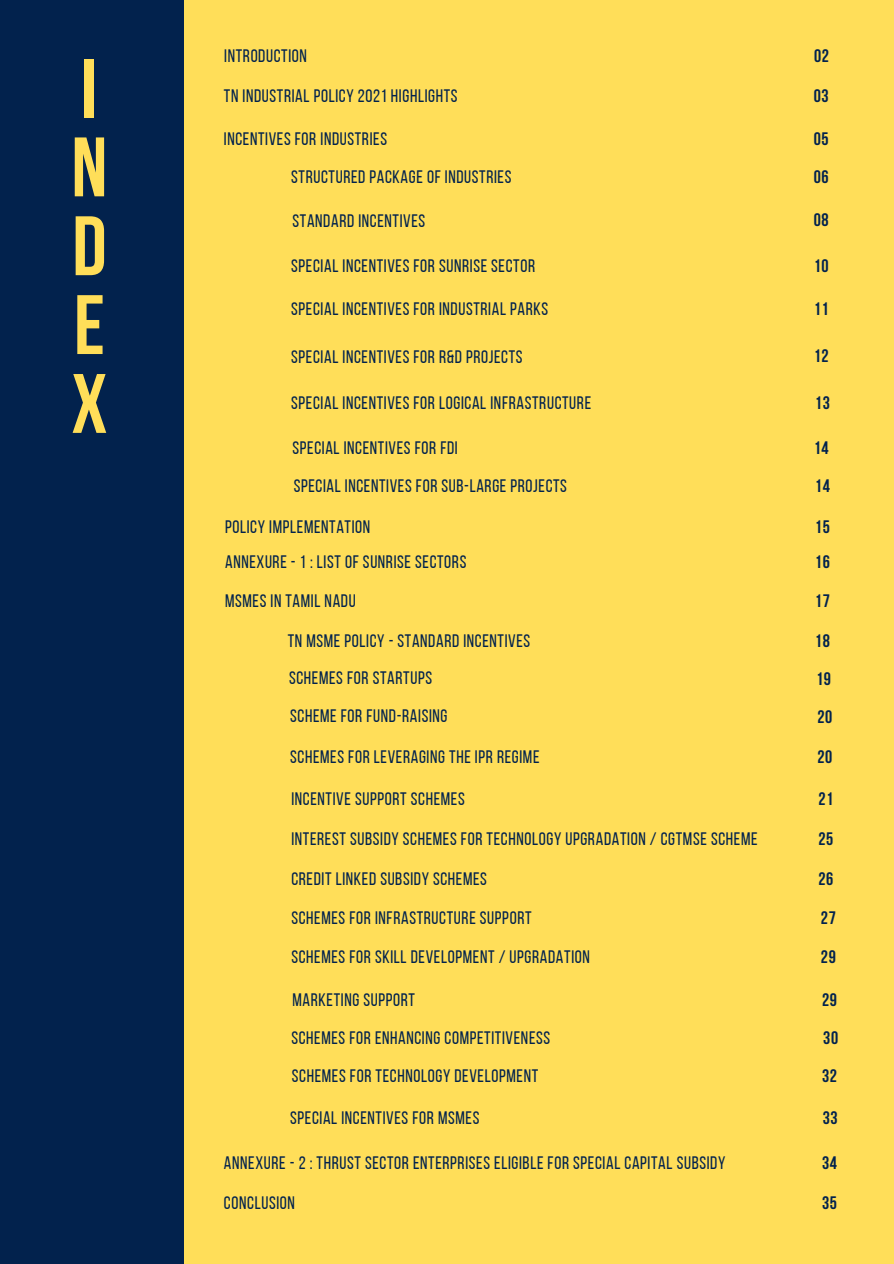
<style>
.page{position:relative;width:894px;height:1264px;background:#fff}
.page>*{position:absolute;margin:0;border:0;box-sizing:border-box;transform-origin:0 0}
.t1{font:700 84px/78.8px "Bebas Neue";color:#ffde59;text-align:justify}
.t2{font:18px "Bebas Neue";letter-spacing:.035em;color:#02224d}
.t3{font:700 18px "Bebas Neue";letter-spacing:.035em;color:#02224d}
</style>
<div class="page">
<div style="left:0;top:0;width:893px;height:1263px;background:#ffde59"></div>
<div style="left:0;top:0;width:184px;height:1263px;background:#02224d"></div>
<h1 class="t1" style="left:71px;top:57px;width:38px">I N D E X</h1>
<p class="t2" style="left:224px;top:48px;width:84px">INTRODUCTION</p>
<p class="t2" style="left:224px;top:89px;width:235px">TN INDUSTRIAL POLICY 2021 HIGHLIGHTS</p>
<p class="t2" style="left:224px;top:132px;width:164px">INCENTIVES FOR INDUSTRIES</p>
<p class="t2" style="left:291px;top:170px;width:222px">STRUCTURED PACKAGE OF INDUSTRIES</p>
<p class="t2" style="left:292px;top:213px;width:134px">STANDARD INCENTIVES</p>
<p class="t2" style="left:291px;top:258px;width:245px">SPECIAL INCENTIVES FOR SUNRISE SECTOR</p>
<p class="t2" style="left:291px;top:302px;width:258px">SPECIAL INCENTIVES FOR INDUSTRIAL PARKS</p>
<p class="t2" style="left:291px;top:350px;width:233px">SPECIAL INCENTIVES FOR R&amp;D PROJECTS</p>
<p class="t2" style="left:291px;top:396px;width:301px">SPECIAL INCENTIVES FOR LOGICAL INFRASTRUCTURE</p>
<p class="t3" style="left:813px;top:48px;width:16px">02</p>
<p class="t3" style="left:813px;top:89px;width:16px">03</p>
<p class="t3" style="left:813px;top:132px;width:16px">05</p>
<p class="t3" style="left:813px;top:170px;width:16px">06</p>
<p class="t3" style="left:813px;top:212px;width:16px">08</p>
<p class="t3" style="left:813px;top:258px;width:16px">10</p>
<p class="t3" style="left:813px;top:302px;width:16px">11</p>
<p class="t3" style="left:813px;top:348px;width:16px">12</p>
<p class="t3" style="left:814px;top:396px;width:16px">13</p>
<p class="t2" style="left:292px;top:440px;width:167px">SPECIAL INCENTIVES FOR FDI</p>
<p class="t3" style="left:813px;top:440px;width:16px">14</p>
<p class="t2" style="left:293px;top:478px;width:275px">SPECIAL INCENTIVES FOR SUB-LARGE PROJECTS</p>
<p class="t3" style="left:814px;top:478px;width:16px">14</p>
<p class="t2" style="left:225px;top:519px;width:147px">POLICY IMPLEMENTATION</p>
<p class="t3" style="left:814px;top:519px;width:16px">15</p>
<p class="t2" style="left:225px;top:555px;width:243px">ANNEXURE - 1 : LIST OF SUNRISE SECTORS</p>
<p class="t3" style="left:814px;top:555px;width:16px">16</p>
<p class="t2" style="left:225px;top:593px;width:132px">MSMES IN TAMIL NADU</p>
<p class="t3" style="left:814px;top:593px;width:16px">17</p>
<p class="t2" style="left:288px;top:633px;width:244px">TN MSME POLICY - STANDARD INCENTIVES</p>
<p class="t3" style="left:814px;top:634px;width:16px">18</p>
<p class="t2" style="left:289px;top:670px;width:145px">SCHEMES FOR STARTUPS</p>
<p class="t3" style="left:815px;top:671px;width:16px">19</p>
<p class="t2" style="left:290px;top:708px;width:159px">SCHEME FOR FUND-RAISING</p>
<p class="t3" style="left:817px;top:709px;width:16px">20</p>
<p class="t2" style="left:290px;top:749px;width:251px">SCHEMES FOR LEVERAGING THE IPR REGIME</p>
<p class="t3" style="left:817px;top:749px;width:16px">20</p>
<p class="t2" style="left:291px;top:791px;width:175px">INCENTIVE SUPPORT SCHEMES</p>
<p class="t3" style="left:818px;top:792px;width:16px">21</p>
<p class="t2" style="left:291px;top:831px;width:467px">INTEREST SUBSIDY SCHEMES FOR TECHNOLOGY UPGRADATION / CGTMSE SCHEME</p>
<p class="t3" style="left:818px;top:831px;width:16px">25</p>
<p class="t2" style="left:291px;top:871px;width:197px">CREDIT LINKED SUBSIDY SCHEMES</p>
<p class="t3" style="left:818px;top:871px;width:16px">26</p>
<p class="t2" style="left:291px;top:910px;width:242px">SCHEMES FOR INFRASTRUCTURE SUPPORT</p>
<p class="t3" style="left:820px;top:910px;width:16px">27</p>
<p class="t2" style="left:291px;top:950px;width:300px">SCHEMES FOR SKILL DEVELOPMENT / UPGRADATION</p>
<p class="t3" style="left:820px;top:950px;width:16px">29</p>
<p class="t2" style="left:292px;top:992px;width:124px">MARKETING SUPPORT</p>
<p class="t3" style="left:821px;top:992px;width:16px">29</p>
<p class="t2" style="left:291px;top:1030px;width:260px">SCHEMES FOR ENHANCING COMPETITIVENESS</p>
<p class="t3" style="left:823px;top:1030px;width:16px">30</p>
<p class="t2" style="left:292px;top:1068px;width:248px">SCHEMES FOR TECHNOLOGY DEVELOPMENT</p>
<p class="t3" style="left:821px;top:1068px;width:16px">32</p>
<p class="t2" style="left:290px;top:1110px;width:191px">SPECIAL INCENTIVES FOR MSMES</p>
<p class="t3" style="left:822px;top:1110px;width:16px">33</p>
<p class="t2" style="left:224px;top:1155px;width:503px">ANNEXURE - 2 : THRUST SECTOR ENTERPRISES ELIGIBLE FOR SPECIAL CAPITAL SUBSIDY</p>
<p class="t3" style="left:821px;top:1155px;width:16px">34</p>
<p class="t2" style="left:224px;top:1195px;width:72px">CONCLUSION</p>
<p class="t3" style="left:821px;top:1195px;width:16px">35</p>
</div>
